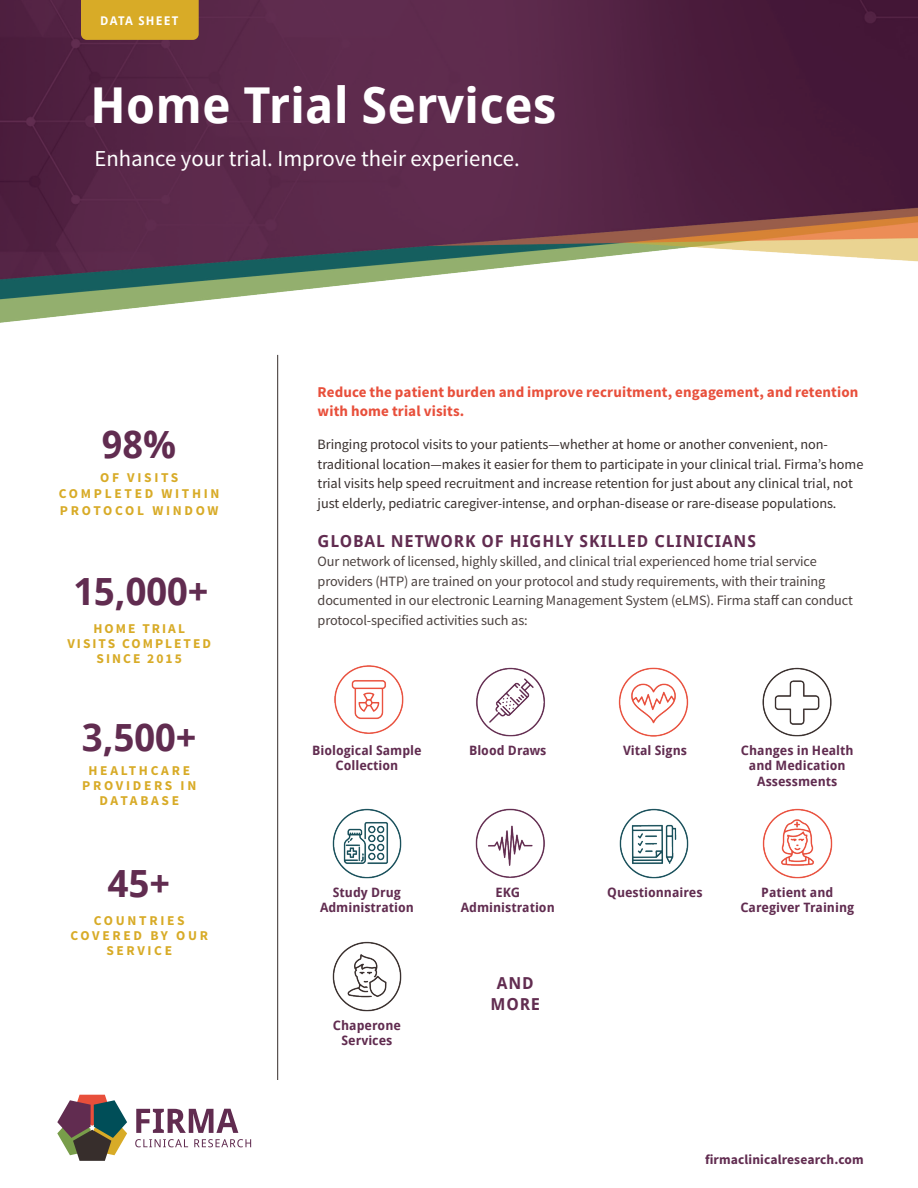
<style>
.page{position:relative;width:918px;height:1188px;background:#fff}
.page>*{position:absolute;margin:0;border:0;box-sizing:border-box;transform-origin:0 0}
.t1{font:700 49.5px "Droid Sans";color:#fff}
.t2{font:700 37.5px "Droid Sans";color:#612c50}
.t3{font:22.8px "Source Sans Pro";color:#fff}
.t4{font:700 16.5px/21px "Droid Sans";letter-spacing:.05em;color:#612c50;text-align:center}
.t5{font:700 15px/19.5px "Source Sans Pro";letter-spacing:.01em;color:#e84f3b}
.t6{font:14.25px/19.5px "Source Sans Pro";letter-spacing:-.005em;color:#372e2c}
.t7{font:14.25px/19.5px "Source Sans Pro";letter-spacing:-.01em;color:#4b413f}
.t8{font:700 13.5px/15px "Source Sans Pro";letter-spacing:.2em;color:#d8ab27;text-align:center}
.t9{font:700 13.5px/15px "Source Sans Pro";letter-spacing:.15em;color:#d8ab27;text-align:center}
.t10{font:700 13.5px "Source Sans Pro";letter-spacing:.01em;color:#612c50}
.t11{font:700 12.9px/15.5px "Droid Sans";color:#612c50;text-align:center}
.t12{font:700 12px "Droid Sans";letter-spacing:.1em;color:#fff}
</style>
<div class="page">
<img style="left:0;top:0;width:918px;height:323px">
<div style="left:81px;top:0;width:118px;height:40px;background:#d8ab27"></div>
<hr style="left:277px;top:355px;width:1px;height:725px;background:#372e2c">
<img style="left:476px;top:667px;width:69px;height:70px">
<img style="left:618px;top:667px;width:71px;height:70px">
<img style="left:762px;top:808px;width:71px;height:71px">
<img style="left:619px;top:808px;width:70px;height:71px">
<img style="left:332px;top:941px;width:70px;height:71px">
<img style="left:334px;top:665px;width:70px;height:69px">
<img style="left:475px;top:808px;width:70px;height:70px">
<img style="left:332px;top:808px;width:70px;height:71px">
<img style="left:762px;top:667px;width:70px;height:70px">
<svg style="left:136px;top:1109px;width:102px;height:24px"></svg>
<svg style="left:135px;top:1139px;width:53px;height:8px"></svg>
<svg style="left:194px;top:1139px;width:57px;height:8px"></svg>
<svg style="left:57px;top:1095px;width:70px;height:66px"></svg>
<p class="t12" style="left:100px;top:14px;width:79px">DATA SHEET</p>
<h1 class="t1" style="left:90px;top:77px;width:468px">Home Trial Services</h1>
<h3 class="t3" style="left:94px;top:144px;width:427px">Enhance your trial. Improve their experience.</h3>
<h2 class="t2" style="left:102px;top:423px;width:76px">98%</h2>
<p class="t8" style="left:59px;top:470px;width:162px;line-height:16.2px">OF VISITS<br>COMPLETED WITHIN<br>PROTOCOL WINDOW</p>
<h2 class="t2" style="left:74px;top:570px;width:136px">15,000+</h2>
<p class="t9" style="left:67px;top:622px;width:145px">HOME TRIAL<br>VISITS COMPLETED<br>SINCE 2015</p>
<h2 class="t2" style="left:82px;top:717px;width:116px">3,500+</h2>
<p class="t8" style="left:82px;top:764px;width:116px">HEALTHCARE<br>PROVIDERS IN<br>DATABASE</p>
<h2 class="t2" style="left:108px;top:862px;width:63px">45+</h2>
<p class="t8" style="left:70px;top:914px;width:139px">COUNTRIES<br>COVERED BY OUR<br>SERVICE</p>
<p class="t5" style="left:318px;top:382px;width:542px">Reduce the patient burden and improve recruitment, engagement, and retention with home trial visits.</p>
<p class="t6" style="left:318px;top:435px;width:547px">Bringing protocol visits to your patients—whether at home or another convenient, non&shy;traditional location—makes it easier for them to participate in your clinical trial. Firma’s home trial visits help speed recruitment and increase retention for just about any clinical trial, not just elderly, pediatric caregiver-intense, and orphan-disease or rare-disease populations.</p>
<p class="t4" style="left:318px;top:530px;width:440px">GLOBAL NETWORK OF HIGHLY SKILLED CLINICIANS</p>
<p class="t7" style="left:318px;top:552px;width:537px">Our network of licensed, highly skilled, and clinical trial experienced home trial service providers (HTP) are trained on your protocol and study requirements, with their training documented in our electronic Learning Management System (eLMS). Firma staff can conduct protocol-specified activities such as:</p>
<p class="t11" style="left:312px;top:742px;width:111px">Biological Sample<br>Collection</p>
<p class="t11" style="left:469px;top:742px;width:79px">Blood Draws</p>
<p class="t11" style="left:320px;top:885px;width:95px">Study Drug<br>Administration</p>
<p class="t11" style="left:333px;top:1018px;width:70px">Chaperone<br>Services</p>
<p class="t11" style="left:461px;top:885px;width:95px">EKG<br>Administration</p>
<p class="t4" style="left:490px;top:973px;width:51px">AND<br>MORE</p>
<p class="t11" style="left:623px;top:742px;width:65px">Vital Signs</p>
<p class="t11" style="left:741px;top:742px;width:114px">Changes in Health and Medication<br>Assessments</p>
<p class="t11" style="left:607px;top:885px;width:97px">Questionnaires</p>
<p class="t11" style="left:740px;top:885px;width:115px">Patient and<br>Caregiver Training</p>
<p class="t10" style="left:705px;top:1151px;width:160px">firmaclinicalresearch.com</p>
</div>
